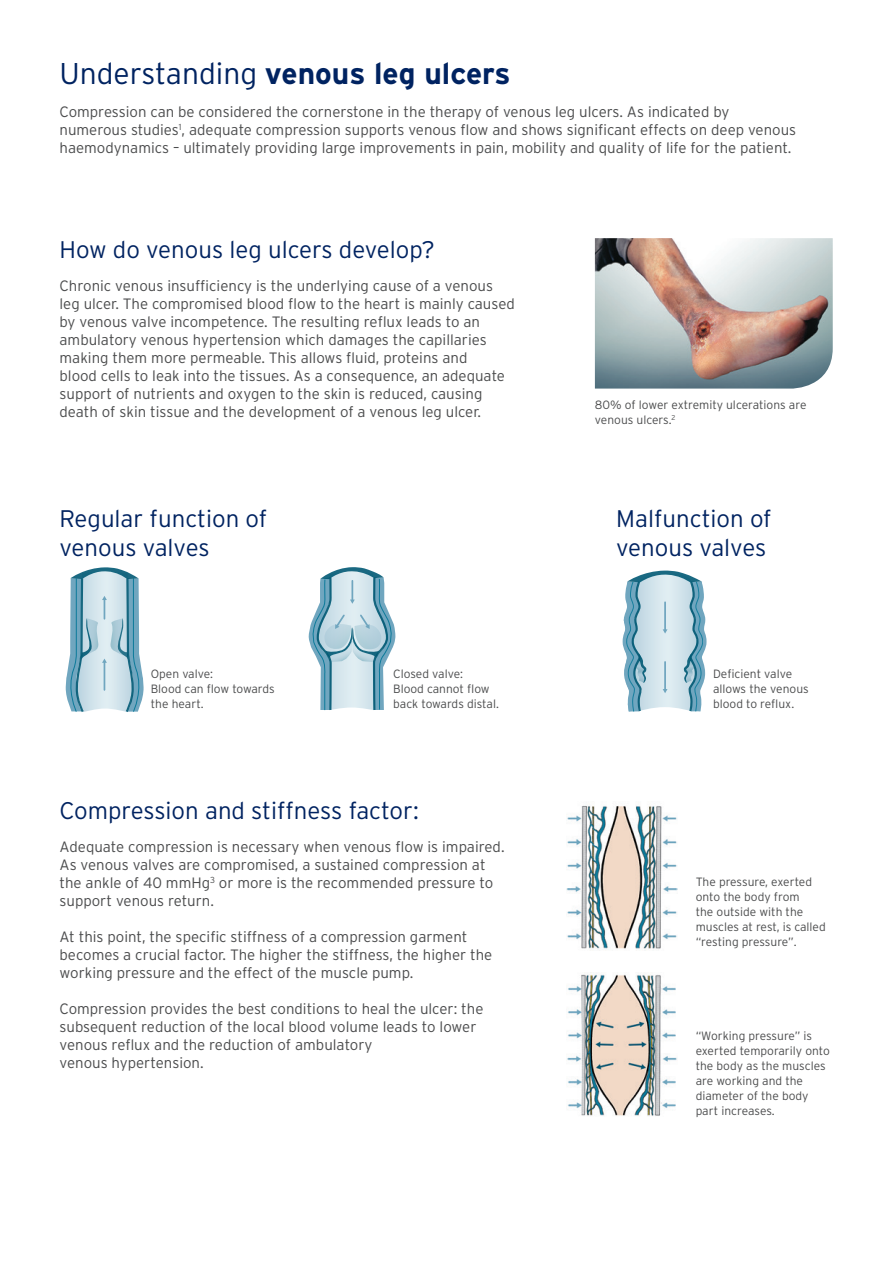
<style>
.page{position:relative;width:893px;height:1263px;background:#fff}
.page>*{position:absolute;margin:0;border:0;box-sizing:border-box;transform-origin:0 0}
.t1{font:700 30px "Interstate";color:#002361}
.t2{font:300 24px/28.8px "Interstate";color:#002361}
.t3{font:300 15px/18px "Interstate";color:#4b4c4d}
.t4{font:300 12px/15px "Interstate";color:#4b4c4d}
.s1{font-weight:300}
</style>
<div class="page">
<img style="left:566px;top:805px;width:111px;height:145px">
<img style="left:567px;top:972px;width:110px;height:144px">
<svg style="left:309px;top:567px;width:86px;height:143px"></svg>
<svg style="left:66px;top:567px;width:78px;height:145px;background:#a9c9d6"></svg>
<svg style="left:622px;top:571px;width:85px;height:141px;background:#aecdd9"></svg>
<img style="left:595px;top:238px;width:238px;height:151px">
<p class="t1" style="left:60px;top:56px;width:452px"><span class="s1">Understanding</span> venous leg ulcers</p>
<p class="t3" style="left:60px;top:103px;width:738px">Compression can be considered the cornerstone in the therapy of venous leg ulcers. As indicated by numerous studies<sup>1</sup>, adequate compression supports venous flow and shows significant effects on deep venous haemodynamics – ultimately providing large improvements in pain, mobility and quality of life for the patient.</p>
<p class="t2" style="left:60px;top:234px;width:377px">How do venous leg ulcers develop?</p>
<p class="t3" style="left:60px;top:276px;width:457px">Chronic venous insufficiency is the underlying cause of a venous leg ulcer. The compromised blood flow to the heart is mainly caused by venous valve incompetence. The resulting reflux leads to an ambulatory venous hypertension which damages the capillaries making them more permeable. This allows fluid, proteins and<br>blood cells to leak into the tissues. As a consequence, an adequate support of nutrients and oxygen to the skin is reduced, causing death of skin tissue and the development of a venous leg ulcer.</p>
<p class="t4" style="left:595px;top:397px;width:213px">80% of lower extremity ulcerations are venous ulcers.<sup>2</sup></p>
<p class="t2" style="left:60px;top:504px;width:209px">Regular function of venous valves</p>
<p class="t2" style="left:616px;top:504px;width:157px">Malfunction of venous valves</p>
<p class="t4" style="left:151px;top:666px;width:64px">Open valve:</p>
<p class="t4" style="left:151px;top:681px;width:126px">Blood can flow towards the heart.</p>
<p class="t4" style="left:393px;top:666px;width:71px">Closed valve:</p>
<p class="t4" style="left:393px;top:681px;width:107px">Blood cannot flow back towards distal.</p>
<p class="t2" style="left:60px;top:795px;width:361px">Compression and stiffness factor:</p>
<p class="t3" style="left:60px;top:837px;width:447px">Adequate compression is necessary when venous flow is impaired.<br>As venous valves are compromised, a sustained compression at the ankle of 40 mmHg<sup>3</sup> or more is the recommended pressure to support venous return.</p>
<p class="t3" style="left:60px;top:927px;width:434px">At this point, the specific stiffness of a compression garment becomes a crucial factor. The higher the stiffness, the higher the working pressure and the effect of the muscle pump.</p>
<p class="t3" style="left:60px;top:999px;width:425px">Compression provides the best conditions to heal the ulcer: the subsequent reduction of the local blood volume leads to lower venous reflux and the reduction of ambulatory<br>venous hypertension.</p>
<p class="t4" style="left:713px;top:666px;width:81px">Deficient valve</p>
<p class="t4" style="left:713px;top:681px;width:97px">allows the venous blood to reflux.</p>
<p class="t4" style="left:696px;top:874px;width:132px">The pressure, exerted onto the body from<br>the outside with the muscles at rest, is called “resting pressure”.</p>
<p class="t4" style="left:696px;top:1028px;width:136px">“Working pressure” is exerted temporarily onto the body as the muscles are working and the diameter of the body part increases.</p>
</div>
